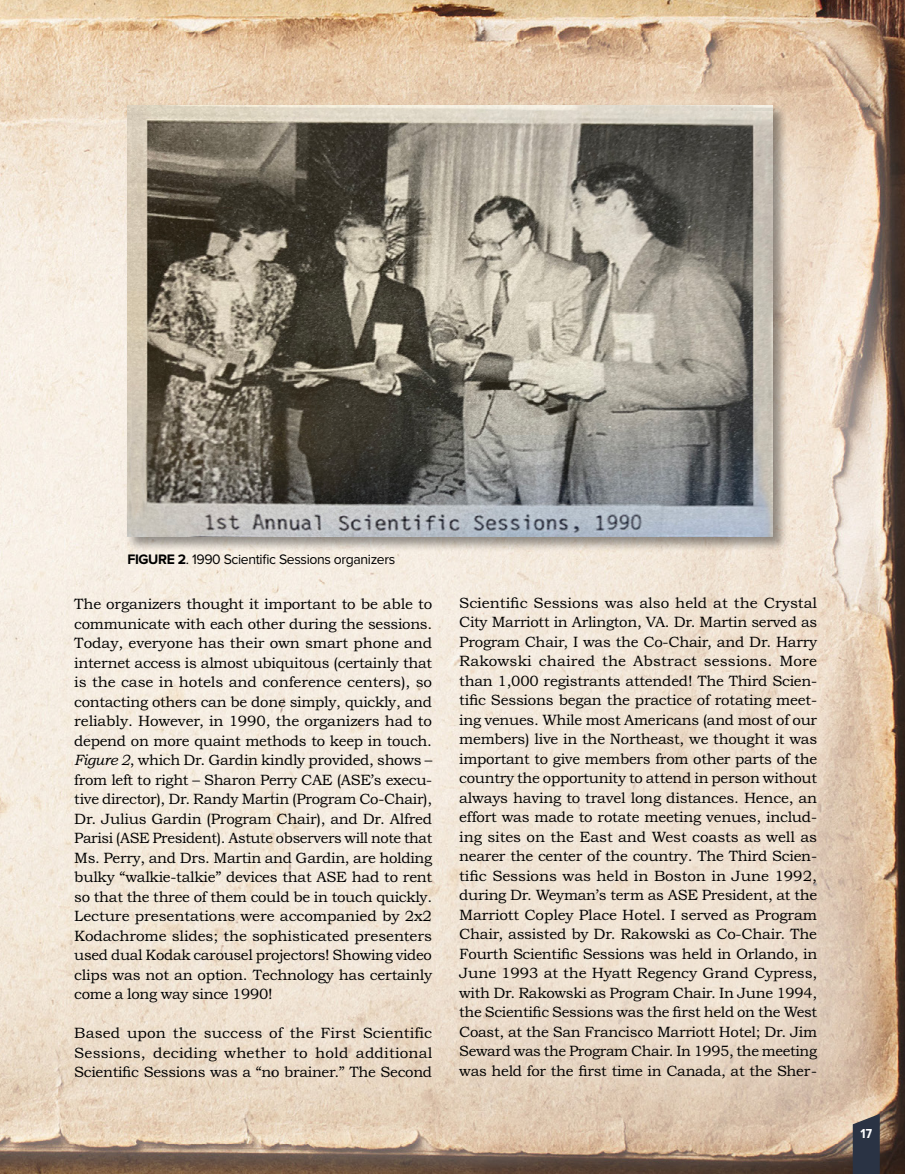
<style>
.page{position:relative;width:905px;height:1174px;background:#fff}
.page>*{position:absolute;margin:0;border:0;box-sizing:border-box;transform-origin:0 0}
.t1{font:15px/19.5px "Bookman Old Style Std";letter-spacing:-.02em;color:#000;text-align:justify}
.t2{font:14.25px "Proxima Nova";letter-spacing:-.025em;color:#000}
.t3{font:700 13.5px "Proxima Nova Cond";color:#fff}
.s1{font-weight:700}
.s2{font-style:italic}
</style>
<div class="page">
<img style="left:0;top:0;width:905px;height:1174px">
<svg style="left:852px;top:1114px;width:27px;height:60px;background:#3d424f"></svg>
<div style="left:126px;top:104px;width:661px;height:448px;background:#000;opacity:.4"></div>
<img style="left:127px;top:105px;width:645px;height:432px">
<p class="t2" style="left:127px;top:553px;width:269px"><span class="s1">FIGURE 2</span>. 1990 Scientific Sessions organizers</p>
<p class="t1" style="left:74px;top:594px;width:360px">The organizers thought it important to be able to communicate with each other during the sessions.<br>Today, everyone has their own smart phone and internet access is almost ubiquitous (certainly that is the case in hotels and conference centers), so contacting others can be done simply, quickly, and reliably. However, in 1990, the organizers had to depend on more quaint methods to keep in touch.<br><span class="s2">Figure 2</span>, which Dr. Gardin kindly provided, shows – from left to right – Sharon Perry CAE (ASE’s execu&shy;tive director), Dr. Randy Martin (Program Co-Chair), Dr. Julius Gardin (Program Chair), and Dr. Alfred Parisi (ASE President). Astute observers will note that Ms. Perry, and Drs. Martin and Gardin, are holding bulky “walkie-talkie” devices that ASE had to rent so that the three of them could be in touch quickly.<br>Lecture presentations were accompanied by 2x2<br>Kodachrome slides; the sophisticated presenters used dual Kodak carousel projectors! Showing video clips was not an option. Technology has certainly come a long way since 1990!</p>
<p class="t1" style="left:74px;top:1023px;width:359px">Based upon the success of the First Scientific Sessions, deciding whether to hold additional Scientific Sessions was a “no brainer.” The Second</p>
<p class="t1" style="left:459px;top:593px;width:359px">Scientific Sessions was also held at the Crystal City Marriott in Arlington, VA. Dr. Martin served as Program Chair, I was the Co-Chair, and Dr. Harry Rakowski chaired the Abstract sessions. More than 1,000 registrants attended! The Third Scien&shy;tific Sessions began the practice of rotating meet&shy;ing venues. While most Americans (and most of our members) live in the Northeast, we thought it was important to give members from other parts of the country the opportunity to attend in person without always having to travel long distances. Hence, an effort was made to rotate meeting venues, includ&shy;ing sites on the East and West coasts as well as nearer the center of the country. The Third Scien&shy;tific Sessions was held in Boston in June 1992, during Dr. Weyman’s term as ASE President, at the Marriott Copley Place Hotel. I served as Program Chair, assisted by Dr. Rakowski as Co-Chair. The Fourth Scientific Sessions was held in Orlando, in June 1993 at the Hyatt Regency Grand Cypress, with Dr. Rakowski as Program Chair. In June 1994, the Scientific Sessions was the first held on the West Coast, at the San Francisco Marriott Hotel; Dr. Jim Seward was the Program Chair. In 1995, the meeting was held for the first time in Canada, at the Sher-</p>
<p class="t3" style="left:860px;top:1126px;width:13px">17</p>
</div>
